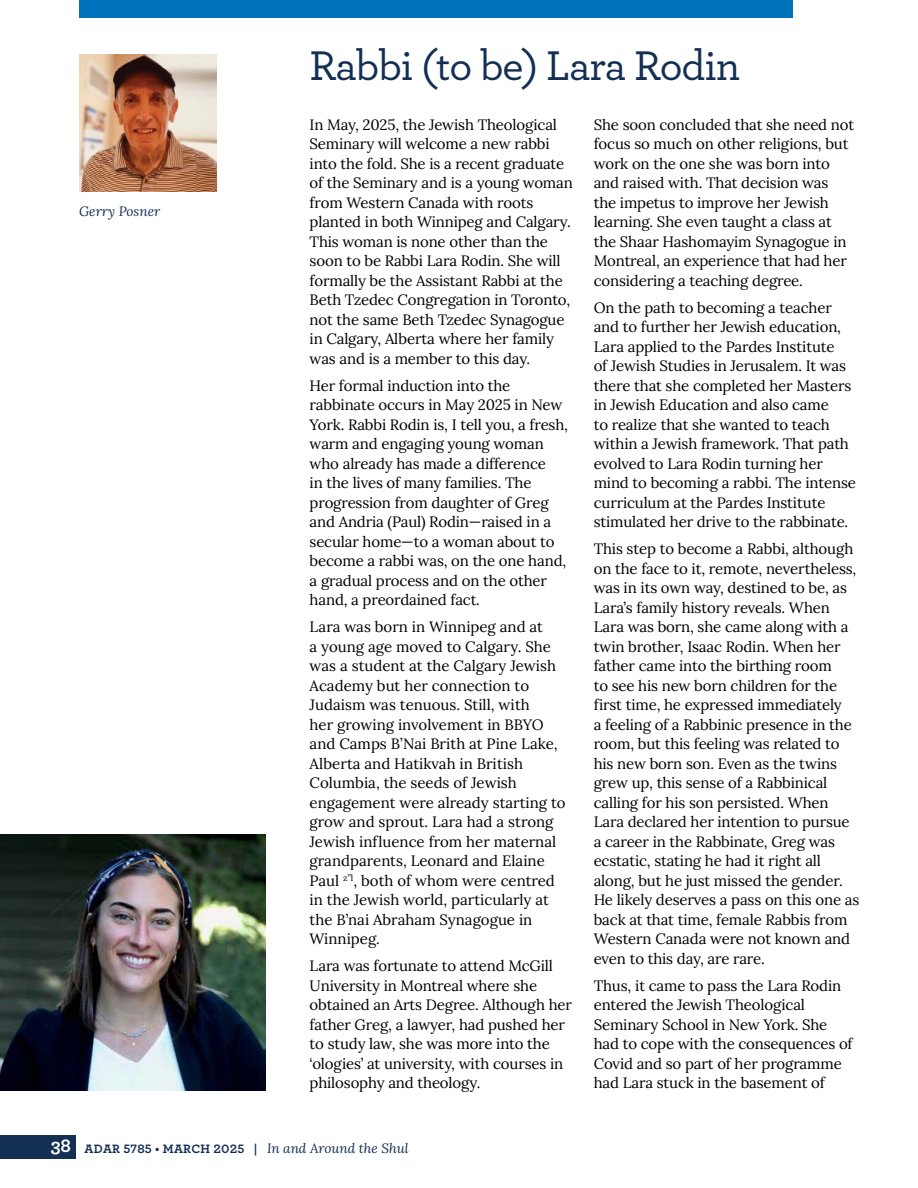
<style>
.page{position:relative;width:918px;height:1188px;background:#fff}
.page>*{position:absolute;margin:0;border:0;box-sizing:border-box;transform-origin:0 0}
.t1{font:500 43.5px "Archer";letter-spacing:-.025em;color:#132f54}
.t2{font:15px/19.5px "Lora";letter-spacing:-.01em;color:#000}
.t3{font:italic 13.5px "Lora";color:#132f54}
.t4{font:700 12.75px "Archer";letter-spacing:.02em;color:#132f54}
.s1{font-size:19.5px;color:#fff}
.s2{font-family:"Lora";font-weight:400;font-style:italic;font-size:13.5px}
</style>
<div class="page">
<div style="left:0;top:1136px;width:76px;height:23px;background:#132f54"></div>
<div style="left:79px;top:0;width:152px;height:18px;background:#0072bc"></div>
<div style="left:220px;top:0;width:152px;height:18px;background:#0072bc"></div>
<div style="left:360px;top:0;width:152px;height:18px;background:#0072bc"></div>
<div style="left:501px;top:0;width:152px;height:18px;background:#0072bc"></div>
<div style="left:641px;top:0;width:152px;height:18px;background:#0072bc"></div>
<img style="left:79px;top:54px;width:138px;height:138px">
<img style="left:0;top:835px;width:265px;height:255px">
<p class="t3" style="left:79px;top:202px;width:83px">Gerry Posner</p>
<h1 class="t1" style="left:310px;top:34px;width:432px">Rabbi (to be) Lara Rodin</h1>
<p class="t2" style="left:310px;top:114px;width:265px">In May, 2025, the Jewish Theological Seminary will welcome a new rabbi into the fold. She is a recent graduate of the Seminary and is a young woman from Western Canada with roots planted in both Winnipeg and Calgary.<br>This woman is none other than the soon to be Rabbi Lara Rodin. She will formally be the Assistant Rabbi at the Beth Tzedec Congregation in Toronto, not the same Beth Tzedec Synagogue in Calgary, Alberta where her family was and is a member to this day.</p>
<p class="t2" style="left:310px;top:375px;width:260px">Her formal induction into the rabbinate occurs in May 2025 in New<br>York. Rabbi Rodin is, I tell you, a fresh, warm and engaging young woman who already has made a difference<br>in the lives of many families. The progression from daughter of Greg and Andria (Paul) Rodin—raised in a secular home—to a woman about to become a rabbi was, on the one hand, a gradual process and on the other hand, a preordained fact.</p>
<p class="t2" style="left:310px;top:616px;width:258px">Lara was born in Winnipeg and at<br>a young age moved to Calgary. She was a student at the Calgary Jewish<br>Academy but her connection to<br>Judaism was tenuous. Still, with<br>her growing involvement in BBYO and Camps B’Nai Brith at Pine Lake,<br>Alberta and Hatikvah in British<br>Columbia, the seeds of Jewish engagement were already starting to grow and sprout. Lara had a strong<br>Jewish influence from her maternal grandparents, Leonard and Elaine<br>Paul <sup>z”l</sup>, both of whom were centred in the Jewish world, particularly at the B’nai Abraham Synagogue in<br>Winnipeg.</p>
<p class="t2" style="left:310px;top:955px;width:264px">Lara was fortunate to attend McGill University in Montreal where she obtained an Arts Degree. Although her father Greg, a lawyer, had pushed her to study law, she was more into the ‘ologies’ at university, with courses in philosophy and theology.</p>
<p class="t2" style="left:594px;top:114px;width:262px">She soon concluded that she need not focus so much on other religions, but work on the one she was born into and raised with. That decision was the impetus to improve her Jewish learning. She even taught a class at the Shaar Hashomayim Synagogue in Montreal, an experience that had her considering a teaching degree.</p>
<p class="t2" style="left:594px;top:297px;width:264px">On the path to becoming a teacher and to further her Jewish education, Lara applied to the Pardes Institute<br>of Jewish Studies in Jerusalem. It was there that she completed her Masters in Jewish Education and also came<br>to realize that she wanted to teach within a Jewish framework. That path evolved to Lara Rodin turning her mind to becoming a rabbi. The intense curriculum at the Pardes Institute stimulated her drive to the rabbinate.</p>
<p class="t2" style="left:594px;top:538px;width:267px">This step to become a Rabbi, although on the face to it, remote, nevertheless, was in its own way, destined to be, as Lara’s family history reveals. When Lara was born, she came along with a twin brother, Isaac Rodin. When her father came into the birthing room<br>to see his new born children for the first time, he expressed immediately<br>a feeling of a Rabbinic presence in the room, but this feeling was related to his new born son. Even as the twins grew up, this sense of a Rabbinical calling for his son persisted. When Lara declared her intention to pursue a career in the Rabbinate, Greg was ecstatic, stating he had it right all along, but he just missed the gender.<br>He likely deserves a pass on this one as back at that time, female Rabbis from Western Canada were not known and even to this day, are rare.</p>
<p class="t2" style="left:594px;top:975px;width:261px">Thus, it came to pass the Lara Rodin entered the Jewish Theological Seminary School in New York. She had to cope with the consequences of Covid and so part of her programme had Lara stuck in the basement of</p>
<p class="t4" style="left:51px;top:1139px;width:359px"><span class="s1">38</span> ADAR 5785 • MARCH 2025 | <span class="s2">In and Around the Shul</span></p>
</div>
